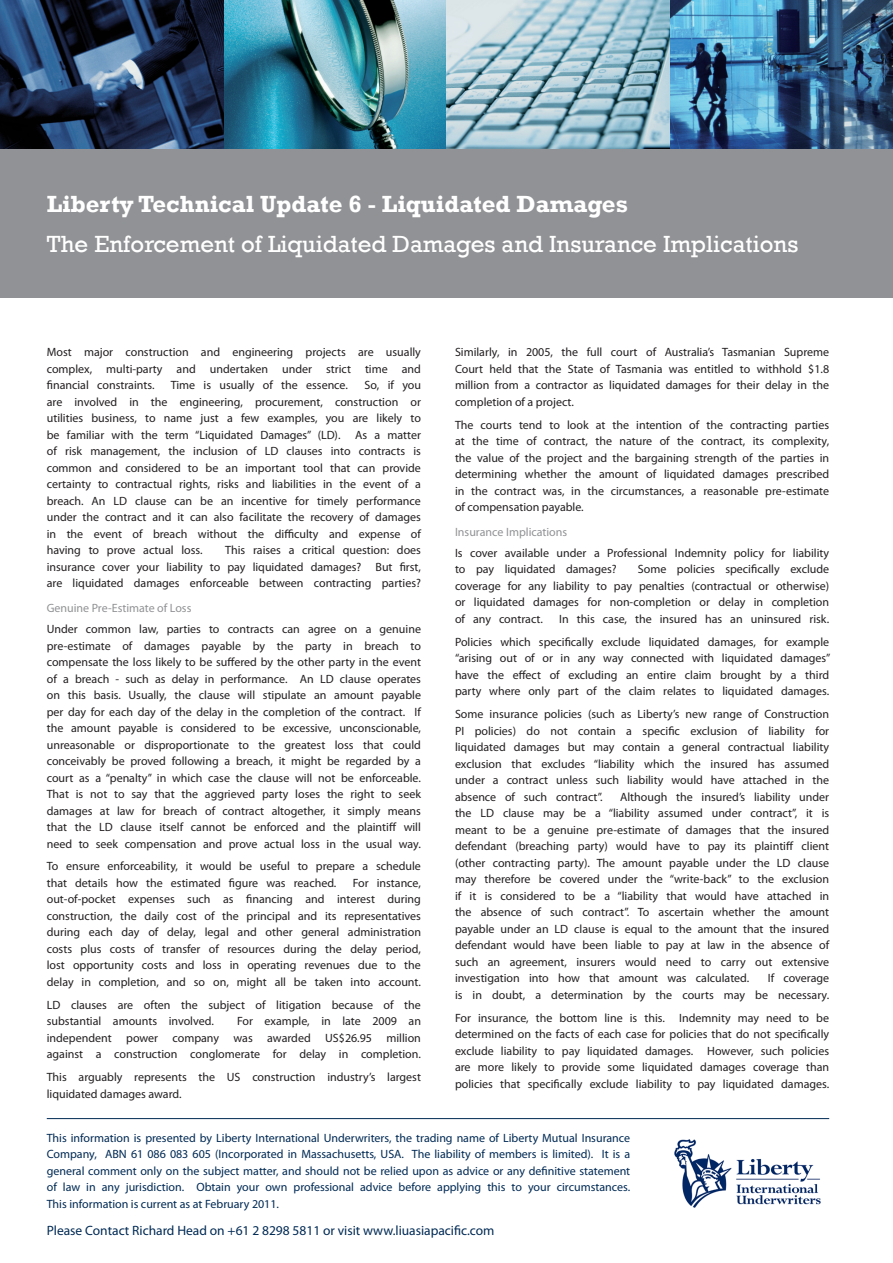
<style>
.page{position:relative;width:893px;height:1263px;background:#fff}
.page>*{position:absolute;margin:0;border:0;box-sizing:border-box;transform-origin:0 0}
.Page_Heading_-_Reg{font:24px "Rockwell";color:#fff}
.Page_Heading_-_Bold{font:700 24px "Rockwell";color:#fff}
.Body_Text_Heading{font:13.5px "Myriad Pro";color:#002a54}
.Body_Text{font:12px/16.5px "Myriad Pro";color:#231f20;text-align:justify}
.Body_Text-2{font:12px/16.5px "Myriad Pro";color:#002a54;text-align:justify}
.Body_Text-3{font:12px "Myriad Pro";color:#919295}
</style>
<div class="page">
<img style="left:0;top:0;width:893px;height:149px">
<hr style="left:47px;top:1118px;width:782px;height:1px;background:#002a54">
<div style="left:0;top:149px;width:893px;height:149px;background:#919295"></div>
<img style="left:674px;top:1139px;width:147px;height:69px">
<p class="Page_Heading_-_Bold" style="left:47px;top:189px;width:583px">Liberty Technical Update 6 - Liquidated Damages</p>
<p class="Page_Heading_-_Reg" style="left:47px;top:230px;width:753px">The Enforcement of Liquidated Damages and Insurance Implications</p>
<p class="Body_Text" style="left:47px;top:344px;width:376px">Most major construction and engineering projects are usually complex, multi-party and undertaken under strict time and financial constraints.</p>
<p class="Body_Text" style="left:47px;top:377px;width:376px;text-indent:318px">So, if you are involved in the engineering, procurement, construction or utilities business, to name just a few examples, you are likely to be familiar with the term “Liquidated Damages” (LD). As a matter of risk management, the inclusion of LD clauses into contracts is common and considered to be an important tool that can provide certainty to contractual rights, risks and liabilities in the event of a breach. An LD clause can be an incentive for timely performance under the contract and it can also facilitate the recovery of damages in the event of breach without the difficulty and expense of having to prove actual loss.</p>
<p class="Body_Text" style="left:171px;top:377px;width:179px">Time is usually of the essence.</p>
<p class="Body_Text" style="left:47px;top:542px;width:376px;text-indent:179px">This raises a critical question: does insurance cover your liability to pay liquidated damages? But first, are liquidated damages enforceable between contracting parties?</p>
<p class="Body_Text-3" style="left:47px;top:601px;width:146px">Genuine Pre-Estimate of Loss</p>
<p class="Body_Text" style="left:47px;top:620px;width:376px">Under common law, parties to contracts can agree on a genuine</p>
<p class="Body_Text" style="left:47px;top:637px;width:376px">pre-estimate of damages payable by the party in breach to compensate the loss likely to be suffered by the other party in the event of a breach - such as delay in performance. An LD clause operates on this basis. Usually, the clause will stipulate an amount payable per day for each day of the delay in the completion of the contract. If the amount payable is considered to be excessive, unconscionable, unreasonable or disproportionate to the greatest loss that could conceivably be proved following a breach, it might be regarded by a court as a “penalty” in which case the clause will not be enforceable.<br>That is not to say that the aggrieved party loses the right to seek damages at law for breach of contract altogether, it simply means that the LD clause itself cannot be enforced and the plaintiff will need to seek compensation and prove actual loss in the usual way.</p>
<p class="Body_Text" style="left:47px;top:858px;width:376px">To ensure enforceability, it would be useful to prepare a schedule that details how the estimated figure was reached.</p>
<p class="Body_Text" style="left:47px;top:874px;width:376px;text-indent:306px">For instance, out-of-pocket expenses such as financing and interest during construction, the daily cost of the principal and its representatives during each day of delay, legal and other general administration costs plus costs of transfer of resources during the delay period, lost opportunity costs and loss in operating revenues due to the delay in completion, and so on, might all be taken into account.</p>
<p class="Body_Text" style="left:47px;top:996px;width:376px">LD clauses are often the subject of litigation because of the substantial amounts involved.</p>
<p class="Body_Text" style="left:47px;top:1013px;width:376px;text-indent:190px">For example, in late 2009 an independent power company was awarded US$26.95 million against a construction conglomerate for delay in completion.</p>
<p class="Body_Text" style="left:47px;top:1069px;width:376px">This arguably represents the US construction industry’s largest liquidated damages award.</p>
<p class="Body_Text" style="left:455px;top:344px;width:376px">Similarly, in 2005, the full court of Australia’s Tasmanian Supreme Court held that the State of Tasmania was entitled to withhold $1.8 million from a contractor as liquidated damages for their delay in the completion of a project.</p>
<p class="Body_Text" style="left:455px;top:416px;width:376px">The courts tend to look at the intention of the contracting parties at the time of contract, the nature of the contract, its complexity, the value of the project and the bargaining strength of the parties in determining whether the amount of liquidated damages prescribed in the contract was, in the circumstances, a reasonable pre-estimate of compensation payable.</p>
<p class="Body_Text-3" style="left:455px;top:525px;width:114px">Insurance Implications</p>
<p class="Body_Text" style="left:455px;top:544px;width:376px">Is cover available under a Professional Indemnity policy for liability to pay liquidated damages?</p>
<p class="Body_Text" style="left:455px;top:561px;width:376px;text-indent:183px">Some policies specifically exclude coverage for any liability to pay penalties (contractual or otherwise) or liquidated damages for non-completion or delay in completion of any contract.</p>
<p class="Body_Text" style="left:559px;top:610px;width:272px">In this case, the insured has an uninsured risk.</p>
<p class="Body_Text" style="left:455px;top:633px;width:377px">Policies which specifically exclude liquidated damages, for example “arising out of or in any way connected with liquidated damages” have the effect of excluding an entire claim brought by a third party where only part of the claim relates to liquidated damages.</p>
<p class="Body_Text" style="left:455px;top:706px;width:376px">Some insurance policies (such as Liberty’s new range of Construction PI policies) do not contain a specific exclusion of liability for liquidated damages but may contain a general contractual liability exclusion that excludes “liability which the insured has assumed under a contract unless such liability would have attached in the absence of such contract”.</p>
<p class="Body_Text" style="left:455px;top:788px;width:376px;text-indent:165px">Although the insured’s liability under the LD clause may be a “liability assumed under contract”, it is meant to be a genuine pre-estimate of damages that the insured defendant (breaching party) would have to pay its plaintiff client (other contracting party). The amount payable under the LD clause may therefore be covered under the “write-back” to the exclusion if it is considered to be a “liability that would have attached in the absence of such contract”. To ascertain whether the amount payable under an LD clause is equal to the amount that the insured defendant would have been liable to pay at law in the absence of such an agreement, insurers would need to carry out extensive investigation into how that amount was calculated.</p>
<p class="Body_Text" style="left:455px;top:970px;width:376px;text-align:right">If coverage<br>is in doubt, a determination by the courts may be necessary.</p>
<p class="Body_Text" style="left:455px;top:1009px;width:376px">For insurance, the bottom line is this. Indemnity may need to be determined on the facts of each case for policies that do not specifically exclude liability to pay liquidated damages. However, such policies are more likely to provide some liquidated damages coverage than policies that specifically exclude liability to pay liquidated damages.</p>
<p class="Body_Text-2" style="left:47px;top:1129px;width:585px">This information is presented by Liberty International Underwriters, the trading name of Liberty Mutual Insurance Company, ABN 61 086 083 605 (Incorporated in Massachusetts, USA. The liability of members is limited). It is a general comment only on the subject matter, and should not be relied upon as advice or any definitive statement of law in any jurisdiction. Obtain your own professional advice before applying this to your circumstances.</p>
<p class="Body_Text-2" style="left:47px;top:1195px;width:234px">This information is current as at February 2011.</p>
<p class="Body_Text_Heading" style="left:47px;top:1222px;width:449px">Please Contact Richard Head on +61 2 8298 5811 or visit www.liuasiapacific.com</p>
</div>
